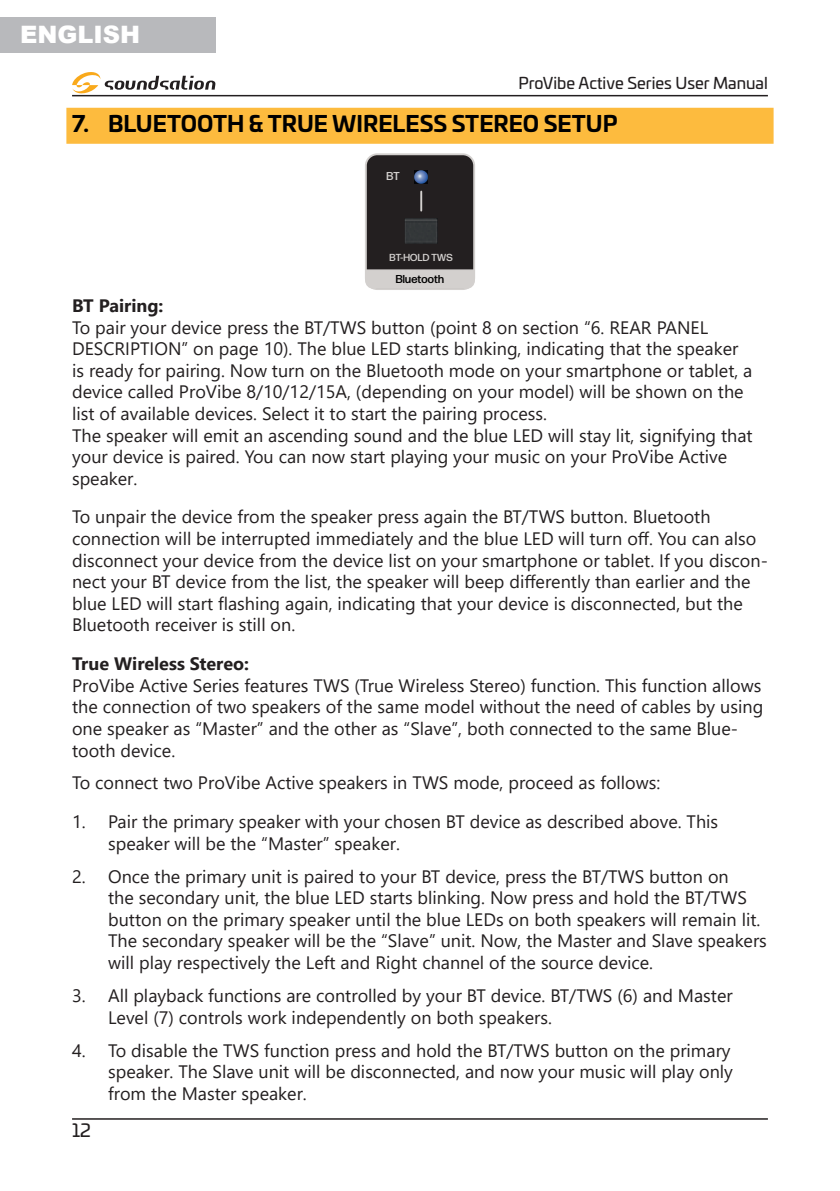
<style>
.page{position:relative;width:840px;height:1191px;background:#fff}
.page>*{position:absolute;margin:0;border:0;box-sizing:border-box;transform-origin:0 0}
.t1{font:900 24px "Arial";color:#fff}
.t2{font:700 22px "Univia Pro";color:#000}
.ENG_-_Basic_Text_w_3mm_space_after{font:18px/21.6px "Segoe UI";color:#231f20}
.ENG_-_Basic_Text_for_User_e_Manual{font:18px/21.6px "Segoe UI";color:#231f20}
.t3{font:18px "Univia Pro";color:#231f20}
.t4{font:16px "Univia Pro";color:#231f20}
.t5{font:500 11.4px "Forma DJR Display";letter-spacing:.025em;color:#000}
.t6{font:500 11.4px "Forma DJR Display";color:#d3d0ce}
.t7{font:500 10.2px "Forma DJR Display";letter-spacing:.025em;color:#d3d0ce}
.s1{font-weight:700}
</style>
<div class="page">
<hr style="left:72px;top:95px;width:695px;height:1px;background:#231f20">
<svg style="left:72px;top:72px;width:143px;height:22px"></svg>
<hr style="left:72px;top:1118px;width:695px;height:1px;background:#231f20">
<div style="left:0;top:17px;width:215px;height:35px;background:#b8b9bc"></div>
<div style="left:66px;top:108px;width:707px;height:36px;background:#fdbb3e"></div>
<div style="left:365px;top:154px;width:109px;height:135px;background:#231f20;border-radius:11px"></div>
<div style="left:364px;top:153px;width:111px;height:137px;border:2px solid #d3d0ce;border-radius:11px"></div>
<hr style="left:420px;top:191px;width:2px;height:20px;background:#d3d0ce">
<svg style="left:364px;top:269px;width:111px;height:20px;background:#d0cdcb"></svg>
<img style="left:405px;top:218px;width:32px;height:26px">
<svg style="left:415px;top:170px;width:12px;height:13px"></svg>
<h1 class="t1" style="left:20px;top:17px;width:121px">ENGLISH</h1>
<p class="t4" style="left:518px;top:71px;width:251px">ProVibe Active Series User Manual</p>
<p class="t2" style="left:72px;top:107px;width:546px">7. BLUETOOTH &amp; TRUE WIRELESS STEREO SETUP</p>
<p class="t6" style="left:386px;top:169px;width:15px">BT</p>
<p class="t7" style="left:389px;top:251px;width:65px">BT-HOLD TWS</p>
<p class="t5" style="left:395px;top:272px;width:50px">Bluetooth</p>
<p class="ENG_-_Basic_Text_for_User_e_Manual" style="left:72px;top:293px;width:681px"><span class="s1">BT Pairing:<br></span>To pair your device press the BT/TWS button (point 8 on section “6. REAR PANEL DESCRIPTION” on page 10). The blue LED starts blinking, indicating that the speaker is ready for pairing. Now turn on the Bluetooth mode on your smartphone or tablet, a device called ProVibe 8/10/12/15A, (depending on your model) will be shown on the list of available devices. Select it to start the pairing process.</p>
<p class="ENG_-_Basic_Text_w_3mm_space_after" style="left:72px;top:423px;width:681px">The speaker will emit an ascending sound and the blue LED will stay lit, signifying that your device is paired. You can now start playing your music on your ProVibe Active speaker.</p>
<p class="ENG_-_Basic_Text_w_3mm_space_after" style="left:72px;top:504px;width:697px">To unpair the device from the speaker press again the BT/TWS button. Bluetooth connection will be interrupted immediately and the blue LED will turn off. You can also disconnect your device from the device list on your smartphone or tablet. If you discon&shy;nect your BT device from the list, the speaker will beep differently than earlier and the blue LED will start flashing again, indicating that your device is disconnected, but the Bluetooth receiver is still on.</p>
<p class="ENG_-_Basic_Text_w_3mm_space_after" style="left:72px;top:651px;width:692px"><span class="s1">True Wireless Stereo:<br></span>ProVibe Active Series features TWS (True Wireless Stereo) function. This function allows the connection of two speakers of the same model without the need of cables by using one speaker as “Master” and the other as “Slave”, both connected to the same Blue&shy;tooth device.</p>
<p class="ENG_-_Basic_Text_w_3mm_space_after" style="left:72px;top:770px;width:589px">To connect two ProVibe Active speakers in TWS mode, proceed as follows:</p>
<p class="ENG_-_Basic_Text_w_3mm_space_after" style="left:108px;top:809px;width:611px;text-indent:-36px">1. Pair the primary speaker with your chosen BT device as described above. This speaker will be the “Master” speaker.</p>
<p class="ENG_-_Basic_Text_w_3mm_space_after" style="left:108px;top:864px;width:660px;text-indent:-36px">2. Once the primary unit is paired to your BT device, press the BT/TWS button on<br>the secondary unit, the blue LED starts blinking. Now press and hold the BT/TWS button on the primary speaker until the blue LEDs on both speakers will remain lit.<br>The secondary speaker will be the “Slave” unit. Now, the Master and Slave speakers will play respectively the Left and Right channel of the source device.</p>
<p class="ENG_-_Basic_Text_w_3mm_space_after" style="left:108px;top:983px;width:625px;text-indent:-36px">3. All playback functions are controlled by your BT device. BT/TWS (6) and Master<br>Level (7) controls work independently on both speakers.</p>
<p class="ENG_-_Basic_Text_w_3mm_space_after" style="left:108px;top:1037px;width:626px;text-indent:-36px">4. To disable the TWS function press and hold the BT/TWS button on the primary speaker. The Slave unit will be disconnected, and now your music will play only from the Master speaker.</p>
<p class="t3" style="left:72px;top:1116px;width:20px">12</p>
</div>
